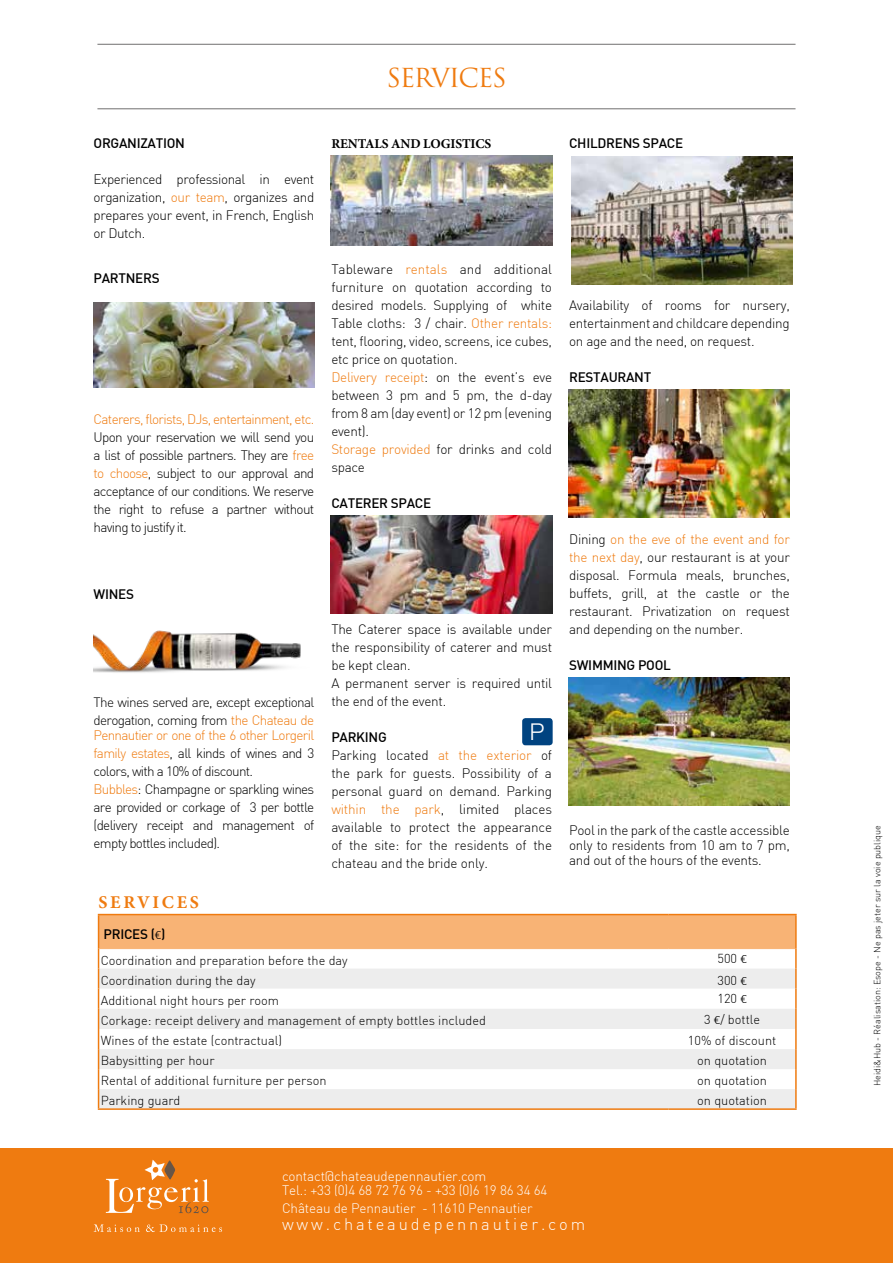
<style>
.page{position:relative;width:893px;height:1263px;background:#fff}
.page>*{position:absolute;margin:0;border:0;box-sizing:border-box;transform-origin:0 0}
.t1{font:25.5px "Trajan Pro";letter-spacing:-.05em;color:#ef7b10}
.t2{font:300 23.25px "Helvetica Neue LT Std";color:#fff}
.t3{font:700 18px "Minion Pro";letter-spacing:.15em;color:#ef7b10}
.t4{font:300 16.5px "DIN";letter-spacing:.17em;color:#fff}
.t5{font:300 13.5px/18px "DIN";letter-spacing:-.02em;color:#000;text-align:justify}
.t6{font:300 13.5px/18px "DIN";letter-spacing:-.05em;color:#000}
.t7{font:300 13.5px/15px "DIN";letter-spacing:-.05em;color:#ef7b10}
.t8{font:300 13.5px/13.5px "DIN";letter-spacing:-.01em;color:#fff}
.t9{font:500 13.5px "DIN";letter-spacing:-.02em;color:#000}
.t10{font:300 13.5px "DINOT";letter-spacing:-.05em;color:#000}
.t11{font:700 13.5px "Minion Pro";letter-spacing:-.01em;color:#000}
.t12{font:300 12.75px "DIN";color:#000}
.t13{font:300 9px "DIN";color:#000}
.s1{color:#ef7b10}
.s2{font-family:"DINOT"}
.s3{font-family:"DINOT";color:#000}
.s4{color:#000}
.s5{font-weight:500}
.s6{font-family:"Calibri";font-weight:300;font-size:12.75px}
.s7{font-family:"Calibri"}
</style>
<div class="page">
<div style="left:0;top:1148px;width:893px;height:115px;background:#ef7b10"></div>
<svg style="left:94px;top:1224px;width:46px;height:8px"></svg>
<svg style="left:146px;top:1224px;width:76px;height:8px"></svg>
<svg style="left:106px;top:1160px;width:103px;height:53px"></svg>
<svg style="left:99px;top:913px;width:697px;height:1px"></svg>
<svg style="left:98px;top:914px;width:699px;height:194px"></svg>
<hr style="left:98px;top:1108px;width:570px;height:2px;background:#ef7b10">
<hr style="left:668px;top:1108px;width:129px;height:2px;background:#ef7b10">
<hr style="left:99px;top:948px;width:569px;height:1px;background:#f8b375">
<hr style="left:668px;top:948px;width:127px;height:1px;background:#f8b375">
<hr style="left:97px;top:44px;width:698px;height:1px;background:#706f6f">
<hr style="left:97px;top:108px;width:698px;height:1px;background:#706f6f">
<img style="left:93px;top:302px;width:221px;height:86px">
<img style="left:93px;top:630px;width:208px;height:43px">
<img style="left:331px;top:156px;width:221px;height:89px">
<img style="left:331px;top:516px;width:221px;height:98px">
<div style="left:522px;top:718px;width:31px;height:27px;background:#004380;border-radius:3px"></div>
<img style="left:571px;top:157px;width:221px;height:128px">
<img style="left:569px;top:390px;width:221px;height:127px">
<img style="left:569px;top:678px;width:221px;height:127px">
<h1 class="t1" style="left:386px;top:62px;width:122px">SERVICES</h1>
<p class="t9" style="left:94px;top:134px;width:93px">ORGANIZATION</p>
<p class="t5" style="left:94px;top:170px;width:222px">Experienced professional in event organization, <span class="s1">our team</span>, organizes and prepares your event, in French, English or Dutch<span class="s2">.</span></p>
<p class="t9" style="left:94px;top:269px;width:68px">PARTNERS</p>
<p class="t7" style="left:94px;top:411px;width:222px">Caterers, florists, DJs, entertainment, etc.</p>
<p class="t5" style="left:94px;top:428px;width:222px">Upon your reservation we will send you a list of possible partners. They are <span class="s1">free to choose</span>, subject to our approval and acceptance of our conditions. We reserve the right to refuse a partner without having to justify it.</p>
<p class="t9" style="left:94px;top:586px;width:42px">WINES</p>
<p class="t10" style="left:94px;top:694px;width:222px">The wines served are, except exceptional</p>
<p class="t7" style="left:94px;top:713px;width:222px"><span class="s3">de</span><span class="s4">rogation, coming from</span> the Chateau de<br>Pennautier or one of the 6 other Lorgeril</p>
<p class="t6" style="left:94px;top:744px;width:222px"><span class="s1">family estates</span>, all kinds of wines and 3 colors, with a 10% of discount.<br><span class="s1">Bubbles</span>: Champagne or sparkling wines are provided or corkage of 3 per bottle (delivery receipt and management of empty bottles included).</p>
<p class="t11" style="left:331px;top:134px;width:161px">RENTALS AND LOGISTICS</p>
<p class="t9" style="left:569px;top:134px;width:116px">CHILDRENS SPACE</p>
<p class="t5" style="left:331px;top:260px;width:222px;text-align:left">Tableware <span class="s1">rentals</span> and additional furniture on quotation according to desired models. Supplying of white<br>Table cloths: 3 / chair. <span class="s1">Other rentals: </span>tent, flooring, video, screens, ice cubes, etc price on quotation.<br><span class="s1">Delivery receipt</span>: on the event’s eve between 3 pm and 5 pm, the d-day from 8 am (day event) or 12 pm (evening event).<br><span class="s1">Storage provided</span> for drinks and cold space</p>
<p class="t9" style="left:331px;top:494px;width:101px">CATERER SPACE</p>
<p class="t5" style="left:331px;top:620px;width:222px;text-align:left">The Caterer space is available under the responsibility of caterer and must be kept clean.<br>A permanent server is required until the end of the event.</p>
<p class="t5" style="left:331px;top:728px;width:222px;text-align:left"><span class="s5">PARKING<br></span>Parking located <span class="s1">at the exterior</span> of the park for guests. Possibility of a personal guard on demand. Parking <span class="s1">within the park</span>, limited places available to protect the appearance of the site: for the residents of the chateau and the bride only.</p>
<h2 class="t2" style="left:530px;top:717px;width:16px">P</h2>
<p class="t5" style="left:569px;top:296px;width:222px">Availability of rooms for nursery, entertainment and childcare depending on age and the need, on request.</p>
<p class="t9" style="left:569px;top:368px;width:84px">RESTAURANT</p>
<p class="t5" style="left:569px;top:530px;width:222px">Dining <span class="s1">on the eve of the event and for the next day</span>, our restaurant is at your disposal. Formula meals, brunches, buffets, grill, at the castle or the restaurant. Privatization on request and depending on the number.</p>
<p class="t9" style="left:569px;top:656px;width:103px">SWIMMING POOL</p>
<p class="t5" style="left:569px;top:822px;width:222px;line-height:15px">Pool in the park of the castle accessible only to residents from 10 am to 7 pm, and out of the hours of the events.</p>
<h3 class="t3" style="left:99px;top:889px;width:102px">SERVICES</h3>
<p class="t9" style="left:104px;top:925px;width:63px">PRICES (<span class="s6">€</span>)</p>
<p class="t12" style="left:101px;top:952px;width:249px">Coordination and preparation before the day</p>
<p class="t12" style="left:717px;top:951px;width:31px">500 <span class="s7">€</span></p>
<p class="t12" style="left:101px;top:972px;width:156px">Coordination during the day</p>
<p class="t12" style="left:717px;top:972px;width:31px">300 <span class="s7">€</span></p>
<p class="t12" style="left:101px;top:992px;width:180px">Additional night hours per room</p>
<p class="t12" style="left:717px;top:991px;width:31px">120 <span class="s7">€</span></p>
<p class="t12" style="left:101px;top:1013px;width:387px">Corkage: receipt delivery and management of empty bottles included</p>
<p class="t12" style="left:704px;top:1011px;width:58px">3 <span class="s7">€</span>/ bottle</p>
<p class="t12" style="left:101px;top:1033px;width:183px">Wines of the estate (contractual)</p>
<p class="t12" style="left:688px;top:1033px;width:90px">10% of discount</p>
<p class="t12" style="left:101px;top:1053px;width:115px">Babysitting per hour</p>
<p class="t12" style="left:697px;top:1053px;width:71px">on quotation</p>
<p class="t12" style="left:101px;top:1073px;width:227px">Rental of additional furniture per person</p>
<p class="t12" style="left:697px;top:1073px;width:71px">on quotation</p>
<p class="t12" style="left:101px;top:1093px;width:81px">Parking guard</p>
<p class="t12" style="left:697px;top:1093px;width:71px">on quotation</p>
<p class="t8" style="left:282px;top:1169px;width:267px">contact@chateaudepennautier.com<br>Tel.: +33 (0)4 68 72 76 96 - +33 (0)6 19 86 34 64</p>
<p class="t8" style="left:282px;top:1201px;width:252px">Château de Pennautier - 11610 Pennautier</p>
<p class="t4" style="left:282px;top:1214px;width:305px">www.chateaudepennautier.com</p>
<p class="t13" style="left:872px;top:1086px;width:262px;rotate:-90deg">Heidi&amp;Hub - Réalisation: Esope - Ne pas jeter sur la voie publique</p>
</div>
